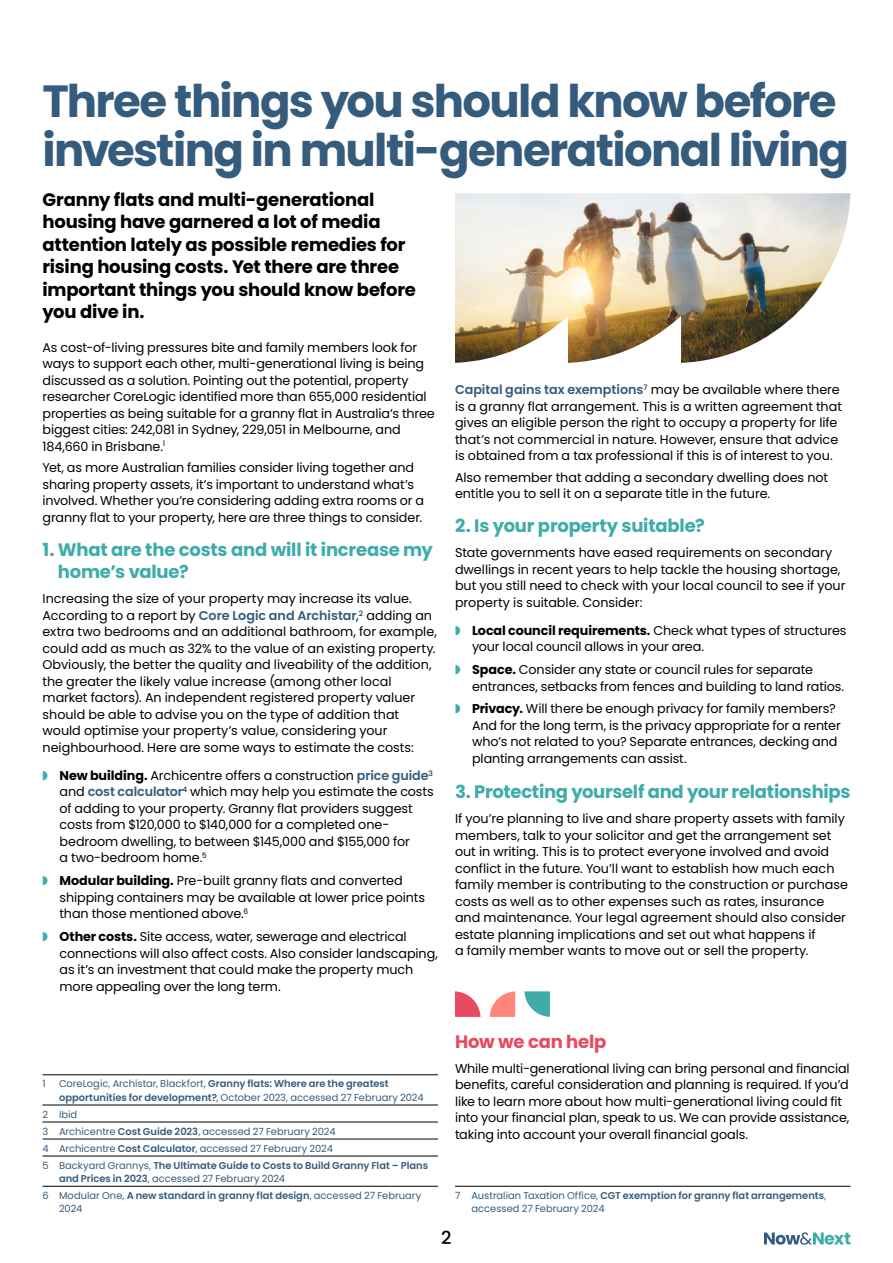
<style>
.page{position:relative;width:893px;height:1263px;background:#fff}
.page>*{position:absolute;margin:0;border:0;box-sizing:border-box;transform-origin:0 0}
.t1{font:700 45px/49.5px "Poppins";letter-spacing:-.035em;color:#355c7d}
.t2{font:700 18px/22.5px "Poppins";letter-spacing:-.01em;color:#000}
.t3{font:700 18px/22.5px "Poppins";letter-spacing:-.015em;color:#3eaca8}
.t4{font:700 18px "Poppins";letter-spacing:-.01em;color:#e84a5f}
.t5{font:500 18px "Poppins";color:#000}
.t6{font:12.75px/16.5px "Poppins";letter-spacing:-.005em;color:#000}
.t7{font:9.9px/17px "Poppins";color:#355c7d}
.s1{font-weight:600;color:#355c7d}
.s2{color:#3eaca8}
.s3{font-weight:700}
.s4{font-weight:600}
</style>
<div class="page">
<svg style="left:764px;top:1232px;width:86px;height:13px"></svg>
<hr style="left:43px;top:1074px;width:395px;height:1px;background:#000">
<hr style="left:43px;top:1105px;width:395px;height:1px;background:#000">
<hr style="left:43px;top:1122px;width:395px;height:1px;background:#000">
<hr style="left:43px;top:1139px;width:395px;height:1px;background:#000">
<hr style="left:43px;top:1156px;width:395px;height:1px;background:#000">
<hr style="left:43px;top:1186px;width:395px;height:1px;background:#000">
<svg style="left:490px;top:991px;width:25px;height:26px"></svg>
<svg style="left:524px;top:991px;width:26px;height:26px"></svg>
<svg style="left:455px;top:991px;width:25px;height:26px"></svg>
<hr style="left:455px;top:1186px;width:395px;height:1px;background:#000">
<img style="left:455px;top:193px;width:395px;height:170px">
<h1 class="t1" style="left:43px;top:76px;width:808px">Three things you should know before investing in multi-generational living</h1>
<h2 class="t2" style="left:43px;top:188px;width:375px">Granny flats and multi-generational housing have garnered a lot of media attention lately as possible remedies for rising housing costs. Yet there are three important things you should know before you dive in.</h2>
<p class="t6" style="left:43px;top:339px;width:394px">As cost-of-living pressures bite and family members look for ways to support each other, multi-generational living is being discussed as a solution. Pointing out the potential, property researcher CoreLogic identified more than 655,000 residential properties as being suitable for a granny flat in Australia’s three biggest cities: 242,081 in Sydney, 229,051 in Melbourne, and 184,660 in Brisbane.<sup>1</sup></p>
<p class="t6" style="left:43px;top:460px;width:383px">Yet, as more Australian families consider living together and sharing property assets, it’s important to understand what’s involved. Whether you’re considering adding extra rooms or a granny flat to your property, here are three things to consider.</p>
<h2 class="t3" style="left:58px;top:538px;width:377px;text-indent:-15px">1. What are the costs and will it increase my home’s value?</h2>
<p class="t6" style="left:43px;top:591px;width:396px">Increasing the size of your property may increase its value.<br>According to a report by <span class="s1">Core Logic and Archistar</span>,<sup>2</sup> adding an extra two bedrooms and an additional bathroom, for example, could add as much as 32% to the value of an existing property.<br>Obviously, the better the quality and liveability of the addition, the greater the likely value increase (among other local market factors). An independent registered property valuer should be able to advise you on the type of addition that would optimise your property’s value, considering your neighbourhood. Here are some ways to estimate the costs:</p>
<p class="t6" style="left:60px;top:767px;width:376px;text-indent:-17px"><span class="s2">◗</span> <span class="s3">New building.</span> Archicentre offers a construction <span class="s1">price guide</span><sup>3 </sup>and <span class="s1">cost calculator</span><sup>4</sup> which may help you estimate the costs of adding to your property. Granny flat providers suggest costs from $120,000 to $140,000 for a completed one&shy;bedroom dwelling, to between $145,000 and $155,000 for<br>a two-bedroom home.<sup>5</sup></p>
<p class="t6" style="left:60px;top:872px;width:367px;text-indent:-17px"><span class="s2">◗</span> <span class="s3">Modular building.</span> Pre-built granny flats and converted shipping containers may be available at lower price points than those mentioned above.<sup>6</sup></p>
<p class="t6" style="left:60px;top:928px;width:380px;text-indent:-17px"><span class="s2">◗</span> <span class="s3">Other costs.</span> Site access, water, sewerage and electrical connections will also affect costs. Also consider landscaping, as it’s an investment that could make the property much more appealing over the long term.</p>
<p class="t6" style="left:455px;top:381px;width:388px"><span class="s1">Capital gains tax exemptions</span><sup>7</sup> may be available where there is a granny flat arrangement. This is a written agreement that gives an eligible person the right to occupy a property for life that’s not commercial in nature. However, ensure that advice is obtained from a tax professional if this is of interest to you.</p>
<p class="t6" style="left:455px;top:469px;width:375px">Also remember that adding a secondary dwelling does not entitle you to sell it on a separate title in the future.</p>
<h2 class="t3" style="left:455px;top:515px;width:251px">2. Is your property suitable?</h2>
<p class="t6" style="left:455px;top:544px;width:392px">State governments have eased requirements on secondary dwellings in recent years to help tackle the housing shortage, but you still need to check with your local council to see if your property is suitable. Consider:</p>
<p class="t6" style="left:472px;top:622px;width:376px;text-indent:-17px"><span class="s2">◗</span> <span class="s3">Local council requirements.</span> Check what types of structures your local council allows in your area.</p>
<p class="t6" style="left:472px;top:661px;width:374px;text-indent:-17px"><span class="s2">◗</span> <span class="s3">Space.</span> Consider any state or council rules for separate entrances, setbacks from fences and building to land ratios.</p>
<p class="t6" style="left:472px;top:701px;width:370px;text-indent:-17px"><span class="s2">◗</span> <span class="s3">Privacy.</span> Will there be enough privacy for family members?<br>And for the long term, is the privacy appropriate for a renter who’s not related to you? Separate entrances, decking and planting arrangements can assist.</p>
<h2 class="t3" style="left:455px;top:781px;width:397px">3. Protecting yourself and your relationships</h2>
<p class="t6" style="left:455px;top:810px;width:394px">If you’re planning to live and share property assets with family members, talk to your solicitor and get the arrangement set out in writing. This is to protect everyone involved and avoid conflict in the future. You’ll want to establish how much each family member is contributing to the construction or purchase costs as well as to other expenses such as rates, insurance and maintenance. Your legal agreement should also consider estate planning implications and set out what happens if<br>a family member wants to move out or sell the property.</p>
<p class="t7" style="left:43px;top:1075px;width:5px">1</p>
<p class="t7" style="left:59px;top:1077px;width:366px;line-height:13.2px">CoreLogic, Archistar, Blackfort, <span class="s4">Granny flats: Where are the greatest opportunities for development?</span>, October 2023, accessed 27 February 2024</p>
<p class="t7" style="left:43px;top:1105px;width:387px">2 Ibid<br>3 Archicentre <span class="s4">Cost Guide 2023</span>, accessed 27 February 2024<br>4 Archicentre <span class="s4">Cost Calculator</span>, accessed 27 February 2024<br>5 Backyard Grannys, <span class="s4">The Ultimate Guide to Costs to Build Granny Flat – Plans</span></p>
<p class="t7" style="left:43px;top:1170px;width:380px;text-indent:17px"><span class="s4">and Prices in 2023</span>, accessed 27 February 2024<br>6 Modular One, <span class="s4">A new standard in granny flat design</span>, accessed 27 February</p>
<p class="t7" style="left:59px;top:1200px;width:25px">2024</p>
<h2 class="t4" style="left:455px;top:1031px;width:153px">How we can help</h2>
<p class="t6" style="left:455px;top:1060px;width:396px">While multi-generational living can bring personal and financial benefits, careful consideration and planning is required. If you’d like to learn more about how multi-generational living could fit into your financial plan, speak to us. We can provide assistance, taking into account your overall financial goals.</p>
<p class="t7" style="left:471px;top:1189px;width:356px;line-height:13.2px;text-indent:-17px">7 Australian Taxation Office, <span class="s4">CGT exemption for granny flat arrangements</span>, accessed 27 February 2024</p>
<h2 class="t5" style="left:441px;top:1227px;width:12px">2</h2>
</div>
